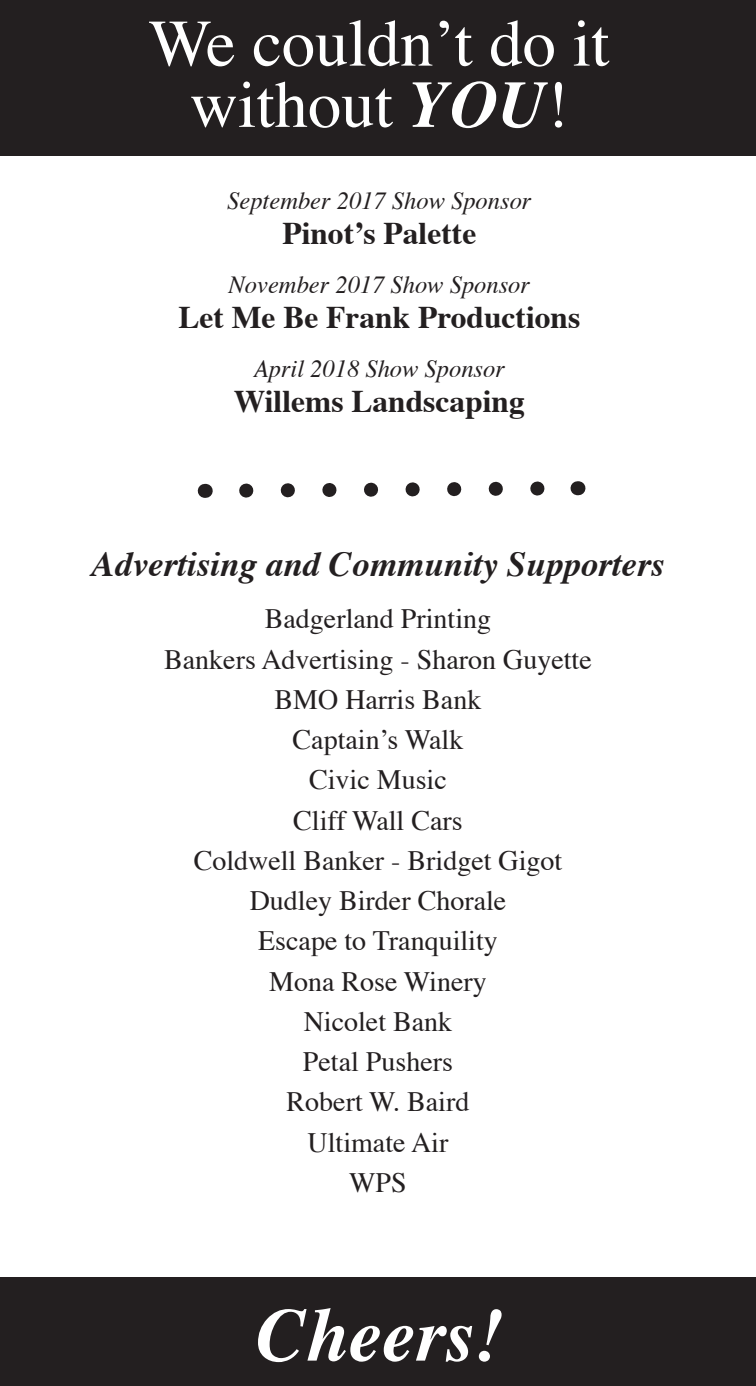
<style>
.page{position:relative;width:756px;height:1386px;background:#fff}
.page>*{position:absolute;margin:0;border:0;box-sizing:border-box;transform-origin:0 0}
.t1{font:italic 700 75.25px "Times";color:#fff}
.t2{font:66.5px/61.2px "Times";color:#fff;text-align:center}
.t3{font:italic 700 35px "Times";color:#231f20}
.t4{font:700 31.5px "Times";color:#231f20}
.t5{font:28px/40.2px "Times";color:#231f20;text-align:center}
.t6{font:italic 24.5px "Times";color:#231f20}
.s1{font-weight:700;font-style:italic}
</style>
<div class="page">
<div style="left:0;top:0;width:756px;height:155px;background:#231f20"></div>
<div style="left:0;top:1278px;width:756px;height:108px;background:#231f20"></div>
<svg style="left:239px;top:481px;width:332px;height:17px"></svg>
<svg style="left:205px;top:484px;width:1px;height:14px"></svg>
<svg style="left:578px;top:481px;width:1px;height:14px"></svg>
<h2 class="t2" style="left:149px;top:17px;width:462px">We couldn’t do it without <span class="s1">YOU</span>!</h2>
<p class="t6" style="left:227px;top:186px;width:306px">September 2017 Show Sponsor</p>
<p class="t4" style="left:282px;top:213px;width:195px">Pinot’s Palette</p>
<p class="t6" style="left:229px;top:270px;width:303px">November 2017 Show Sponsor</p>
<p class="t4" style="left:178px;top:297px;width:403px">Let Me Be Frank Productions</p>
<p class="t6" style="left:254px;top:354px;width:253px">April 2018 Show Sponsor</p>
<p class="t4" style="left:234px;top:381px;width:292px">Willems Landscaping</p>
<p class="t3" style="left:92px;top:541px;width:574px">Advertising and Community Supporters</p>
<p class="t5" style="left:164px;top:600px;width:429px">Badgerland Printing<br>Bankers Advertising - Sharon Guyette<br>BMO Harris Bank<br>Captain’s Walk<br>Civic Music<br>Cliff Wall Cars<br>Coldwell Banker - Bridget Gigot<br>Dudley Birder Chorale<br>Escape to Tranquility<br>Mona Rose Winery<br>Nicolet Bank<br>Petal Pushers<br>Robert W. Baird<br>Ultimate Air<br>WPS</p>
<h1 class="t1" style="left:256px;top:1286px;width:248px">Cheers!</h1>
</div>
